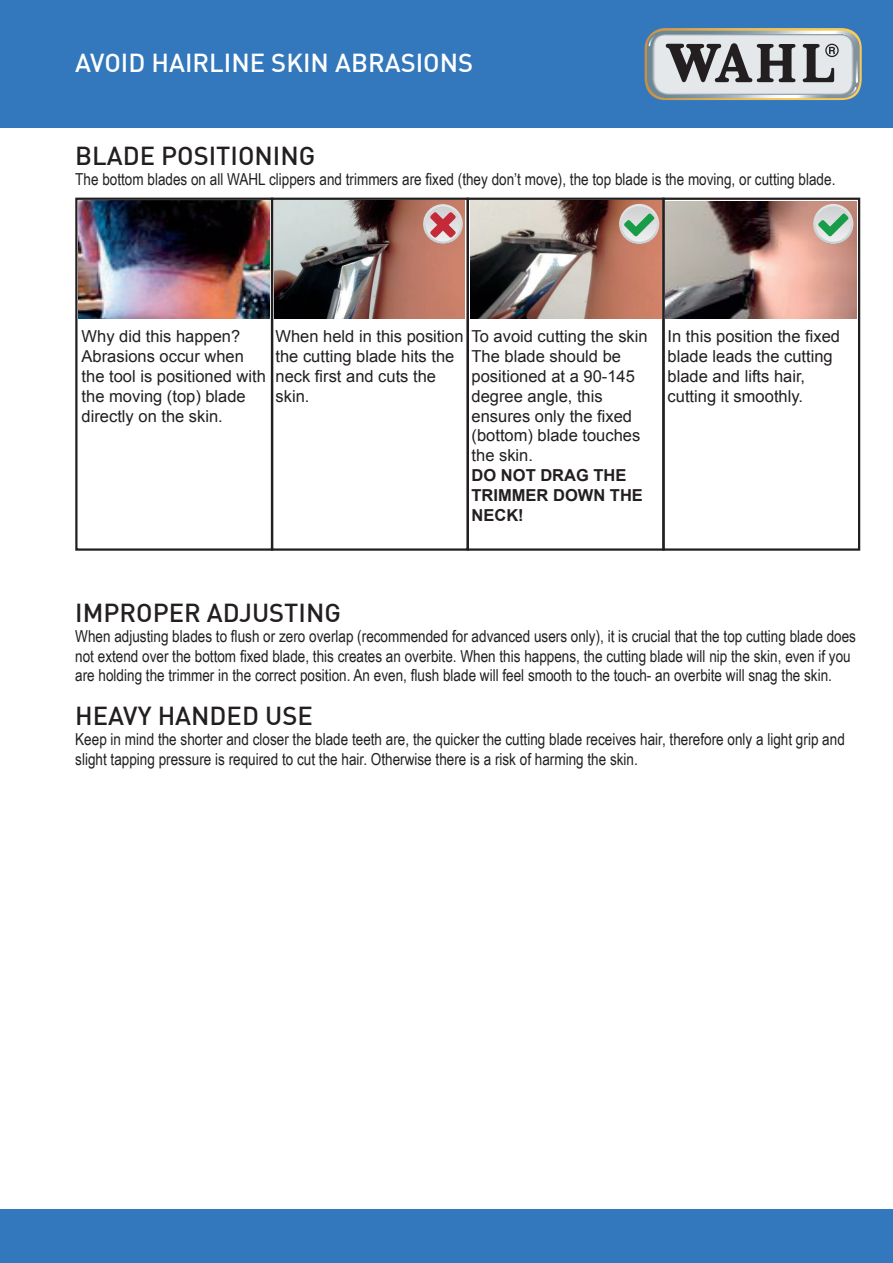
<style>
.page{position:relative;width:893px;height:1263px;background:#fff}
.page>*{position:absolute;margin:0;border:0;box-sizing:border-box;transform-origin:0 0}
.t1{font:500 25.5px "DIN";color:#231f20}
.t2{font:500 25.5px "DIN";color:#fff}
.t3{font:16.5px/19.8px "Arial Narrow";color:#231f20}
.t4{font:16.5px/19.8px "Arial";color:#231f20}
.t5{font:700 16.5px/19.8px "Arial";color:#231f20}
</style>
<div class="page">
<div style="left:0;top:0;width:893px;height:128px;background:#3378bd"></div>
<div style="left:0;top:1209px;width:893px;height:54px;background:#3378bd"></div>
<svg style="left:645px;top:28px;width:217px;height:72px;background:#adafac"></svg>
<div style="left:75px;top:198px;width:198px;height:353px;border:2px solid #231f20"></div>
<div style="left:271px;top:198px;width:198px;height:353px;border:2px solid #231f20"></div>
<div style="left:467px;top:198px;width:198px;height:353px;border:2px solid #231f20"></div>
<div style="left:662px;top:198px;width:198px;height:353px;border:2px solid #231f20"></div>
<img style="left:79px;top:201px;width:191px;height:117px">
<img style="left:470px;top:201px;width:191px;height:117px">
<img style="left:274px;top:201px;width:191px;height:117px">
<img style="left:666px;top:201px;width:190px;height:117px">
<svg style="left:423px;top:204px;width:40px;height:40px"></svg>
<svg style="left:425px;top:207px;width:36px;height:37px"></svg>
<svg style="left:619px;top:204px;width:40px;height:40px"></svg>
<svg style="left:621px;top:206px;width:37px;height:38px"></svg>
<svg style="left:813px;top:204px;width:40px;height:40px"></svg>
<svg style="left:815px;top:206px;width:37px;height:38px"></svg>
<h1 class="t2" style="left:75px;top:47px;width:399px">AVOID HAIRLINE SKIN ABRASIONS</h1>
<h1 class="t1" style="left:75px;top:139px;width:242px">BLADE POSITIONING</h1>
<p class="t3" style="left:75px;top:168px;width:762px">The bottom blades on all WAHL clippers and trimmers are fixed (they don’t move), the top blade is the moving, or cutting blade.</p>
<p class="t4" style="left:82px;top:327px;width:186px">Why did this happen?<br>Abrasions occur when the tool is positioned with the moving (top) blade directly on the skin.</p>
<p class="t4" style="left:276px;top:327px;width:190px">When held in this position the cutting blade hits the neck first and cuts the skin.</p>
<p class="t4" style="left:668px;top:327px;width:174px">In this position the fixed blade leads the cutting blade and lifts hair, cutting it smoothly.</p>
<p class="t4" style="left:472px;top:327px;width:178px">To avoid cutting the skin<br>The blade should be positioned at a 90-145 degree angle, this ensures only the fixed (bottom) blade touches the skin.</p>
<p class="t5" style="left:472px;top:466px;width:173px">DO NOT DRAG THE<br>TRIMMER DOWN THE<br>NECK!</p>
<h1 class="t1" style="left:75px;top:596px;width:267px">IMPROPER ADJUSTING</h1>
<p class="t3" style="left:75px;top:625px;width:782px">When adjusting blades to flush or zero overlap (recommended for advanced users only), it is crucial that the top cutting blade does not extend over the bottom fixed blade, this creates an overbite. When this happens, the cutting blade will nip the skin, even if you are holding the trimmer in the correct position. An even, flush blade will feel smooth to the touch- an overbite will snag the skin.</p>
<h1 class="t1" style="left:75px;top:700px;width:239px">HEAVY HANDED USE</h1>
<p class="t3" style="left:75px;top:729px;width:771px">Keep in mind the shorter and closer the blade teeth are, the quicker the cutting blade receives hair, therefore only a light grip and slight tapping pressure is required to cut the hair. Otherwise there is a risk of harming the skin.</p>
</div>
